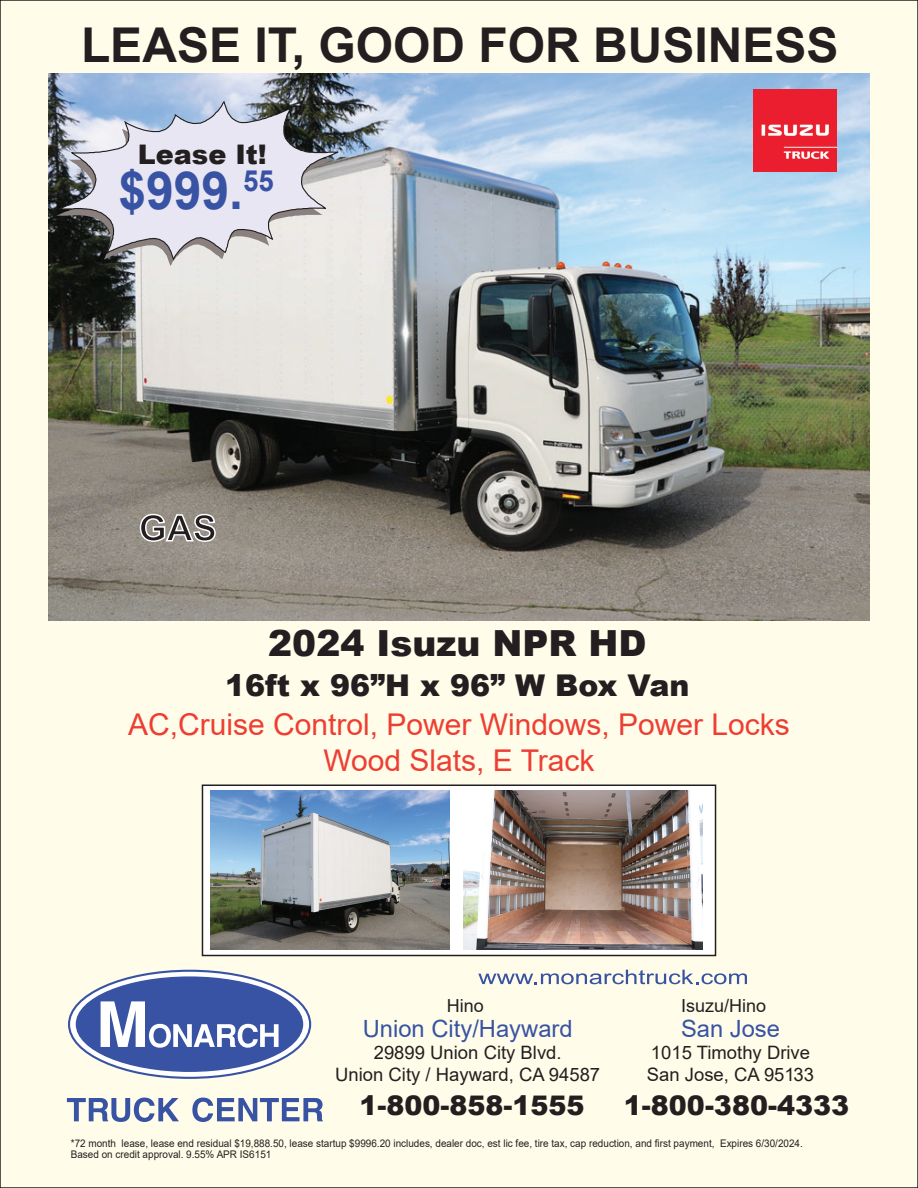
<style>
.page{position:relative;width:918px;height:1188px;background:#fffde9}
.page>*{position:absolute;margin:0;border:0;box-sizing:border-box;transform-origin:0 0}
.t1{font:700 52.5px "Arial";color:#3853a3;scale:.95 1}
.t2{font:700 48px "Arial";color:#231f20}
.t3{font:900 36px "Arial";color:#231f20}
.t4{font:700 36px "Arial";color:#231f20}
.t5{font:30px/36px "Arial";color:#ee3e34;text-align:center}
.t6{font:900 30px "Arial";color:#231f20}
.t7{font:900 27px "Arial";color:#231f20}
.t8{font:23.7px "Arial";color:#3853a3}
.t9{font:18.45px/22.5px "Arial";color:#231f20;text-align:center}
.t10{font:18px "Arial";color:#231f20}
.t11{font:10.5px/10.5px "Arial";color:#231f20;scale:.95 1}
</style>
<div class="page">
<svg style="left:478px;top:970px;width:269px;height:14px"></svg>
<svg style="left:69px;top:971px;width:241px;height:107px;background:#c8d0e5"></svg>
<div style="left:76px;top:977px;width:226px;height:94px;background:#3853a3;border-radius:50%"></div>
<svg style="left:101px;top:1001px;width:178px;height:47px"></svg>
<svg style="left:67px;top:1098px;width:112px;height:24px"></svg>
<svg style="left:192px;top:1098px;width:131px;height:24px"></svg>
<img style="left:48px;top:74px;width:822px;height:547px">
<svg style="left:56px;top:262px;width:279px;height:4px"></svg>
<svg style="left:54px;top:100px;width:290px;height:162px;background:#babcc5"></svg>
<img style="left:754px;top:90px;width:82px;height:81px">
<div style="left:202px;top:784px;width:514px;height:172px;background:#fff;border:2px solid #231f20"></div>
<img style="left:211px;top:790px;width:239px;height:160px">
<img style="left:464px;top:790px;width:238px;height:160px">
<svg style="left:139px;top:513px;width:78px;height:30px;background:#b1aca5"></svg>
<h2 class="t2" style="left:81px;top:11px;width:759px">LEASE IT, GOOD FOR BUSINESS</h2>
<h3 class="t7" style="left:138px;top:135px;width:131px">Lease It!</h3>
<h1 class="t1" style="left:119px;top:153px;width:165px">$999.<sup>55</sup></h1>
<h3 class="t4" style="left:139px;top:503px;width:80px">GAS</h3>
<h3 class="t3" style="left:268px;top:617px;width:380px">2024 Isuzu NPR HD</h3>
<h3 class="t6" style="left:225px;top:663px;width:466px">16ft x 96”H x 96” W Box Van</h3>
<h3 class="t5" style="left:128px;top:706px;width:663px">AC,Cruise Control, Power Windows, Power Locks<br>Wood Slats, E Track</h3>
<h3 class="t10" style="left:447px;top:993px;width:39px">Hino</h3>
<h3 class="t10" style="left:681px;top:993px;width:87px">Isuzu/Hino</h3>
<h3 class="t8" style="left:363px;top:1012px;width:211px">Union City/Hayward</h3>
<h3 class="t9" style="left:335px;top:1041px;width:267px">29899 Union City Blvd.<br>Union City / Hayward, CA 94587</h3>
<h3 class="t7" style="left:359px;top:1086px;width:227px">1-800-858-1555</h3>
<h3 class="t7" style="left:624px;top:1086px;width:227px">1-800-380-4333</h3>
<h3 class="t8" style="left:681px;top:1012px;width:101px">San Jose</h3>
<h3 class="t9" style="left:647px;top:1041px;width:169px;text-align:left">1015 Timothy Drive<br>San Jose, CA 95133</h3>
<p class="t11" style="left:71px;top:1138px;width:772px">*72 month lease, lease end residual $19,888.50, lease startup $9996.20 includes, dealer doc, est lic fee, tire tax, cap reduction, and first payment, Expires 6/30/2024.<br>Based on credit approval. 9.55% APR IS6151</p>
</div>
